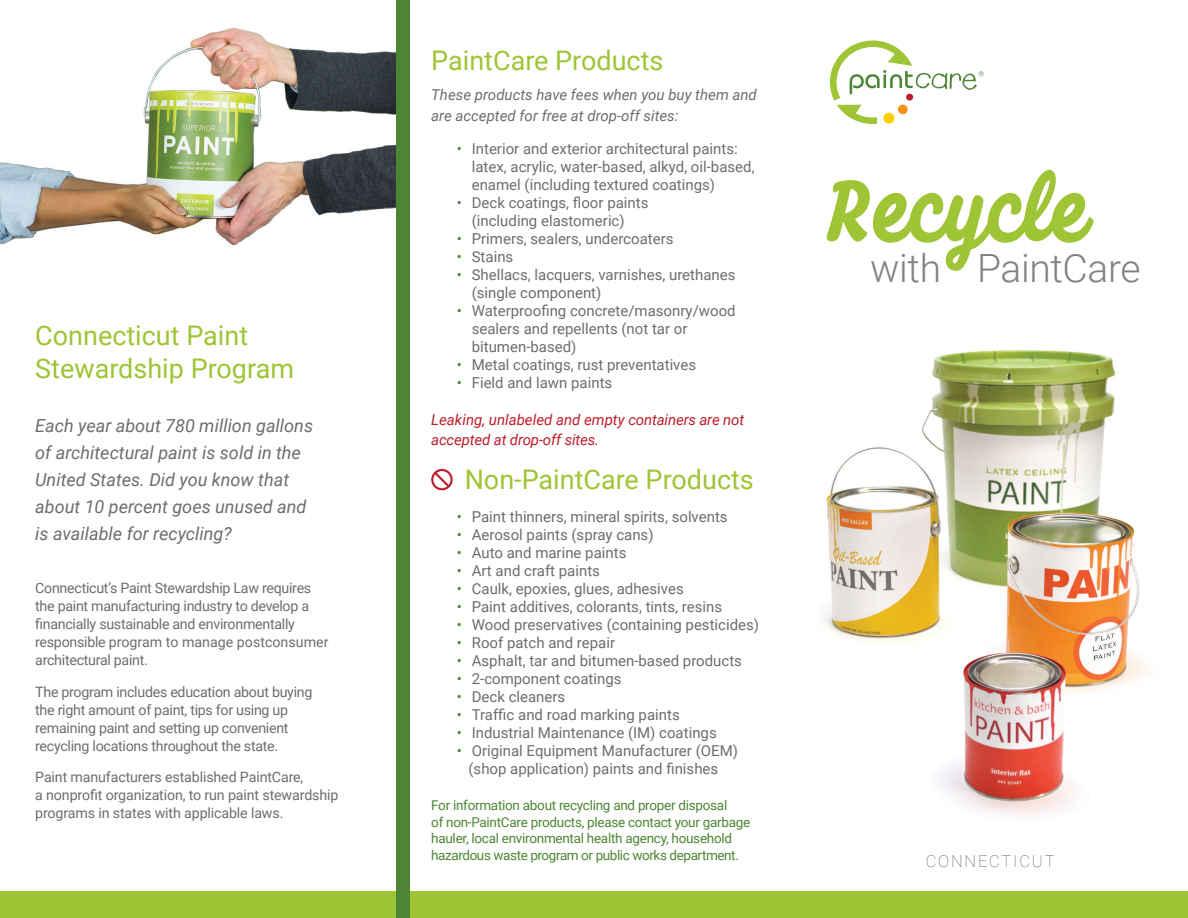
<style>
.page{position:relative;width:1188px;height:918px;background:#fff}
.page>*{position:absolute;margin:0;border:0;box-sizing:border-box;transform-origin:0 0}
.t1{font:104.55px "Felisha";color:#9fc435}
.t2{font:300 39px "Roboto";letter-spacing:-.01em;color:#808285}
.t3{font:27px/33px "Roboto";color:#9fc435}
.t4{font:italic 18px/27px "Roboto";color:#6c6d70}
.t5{font:100 16.5px "Roboto";letter-spacing:.11em;color:#57585a}
.t6{font:15px/18px "Roboto";color:#6c6d70}
.t7{font:italic 15px/21px "Roboto";color:#6c6d70}
.t8{font:italic 15px/19.5px "Roboto";letter-spacing:-.01em;color:#be1d2c}
.t9{font:14.25px/18px "Roboto";letter-spacing:-.02em;color:#6c6d70}
.t10{font:13.5px/16.5px "Roboto";letter-spacing:-.02em;color:#4c8534}
.s1{color:#4c8534}
</style>
<div class="page">
<img style="left:0;top:27px;width:396px;height:219px">
<div style="left:0;top:892px;width:1188px;height:26px;background:#9fc435"></div>
<div style="left:396px;top:0;width:13px;height:918px;background:#4c8534"></div>
<svg style="left:431px;top:469px;width:22px;height:21px"></svg>
<svg style="left:830px;top:40px;width:154px;height:84px"></svg>
<img style="left:824px;top:350px;width:325px;height:467px">
<h3 class="t3" style="left:35px;top:318px;width:260px">Connecticut Paint<br>Stewardship Program</h3>
<p class="t4" style="left:35px;top:411px;width:279px">Each year about 780 million gallons of architectural paint is sold in the<br>United States. Did you know that about 10 percent goes unused and is available for recycling?</p>
<p class="t9" style="left:35px;top:579px;width:295px">Connecticut’s Paint Stewardship Law requires the paint manufacturing industry to develop a financially sustainable and environmentally responsible program to manage postconsumer architectural paint.</p>
<p class="t9" style="left:35px;top:682px;width:279px">The program includes education about buying the right amount of paint, tips for using up remaining paint and setting up convenient recycling locations throughout the state.</p>
<p class="t9" style="left:35px;top:768px;width:305px">Paint manufacturers established PaintCare,<br>a nonprofit organization, to run paint stewardship programs in states with applicable laws.</p>
<h3 class="t3" style="left:431px;top:43px;width:234px">PaintCare Products</h3>
<p class="t7" style="left:431px;top:83px;width:327px">These products have fees when you buy them and are accepted for free at drop-off sites:</p>
<p class="t6" style="left:472px;top:139px;width:284px;text-indent:-15px"><span class="s1">•</span> Interior and exterior architectural paints: latex, acrylic, water-based, alkyd, oil-based, enamel (including textured coatings)</p>
<p class="t6" style="left:457px;top:193px;width:193px;text-align:center">• Deck coatings, floor paints (including elastomeric)</p>
<p class="t6" style="left:457px;top:229px;width:218px"><span class="s1">•</span> Primers, sealers, undercoaters</p>
<p class="t6" style="left:457px;top:247px;width:58px"><span class="s1">•</span> Stains</p>
<p class="t6" style="left:472px;top:265px;width:265px;text-indent:-15px"><span class="s1">•</span> Shellacs, lacquers, varnishes, urethanes (single component)</p>
<p class="t6" style="left:472px;top:301px;width:265px;text-indent:-15px"><span class="s1">•</span> Waterproofing concrete/masonry/wood sealers and repellents (not tar or bitumen-based)</p>
<p class="t6" style="left:457px;top:355px;width:241px"><span class="s1">•</span> Metal coatings, rust preventatives</p>
<p class="t6" style="left:457px;top:373px;width:157px"><span class="s1">•</span> Field and lawn paints</p>
<p class="t8" style="left:431px;top:410px;width:314px">Leaking, unlabeled and empty containers are not accepted at drop-off sites.</p>
<h3 class="t3" style="left:465px;top:462px;width:291px">Non-PaintCare Products</h3>
<p class="t6" style="left:457px;top:507px;width:272px"><span class="s1">•</span> Paint thinners, mineral spirits, solvents</p>
<p class="t6" style="left:457px;top:525px;width:198px"><span class="s1">•</span> Aerosol paints (spray cans)</p>
<p class="t6" style="left:457px;top:543px;width:171px"><span class="s1">•</span> Auto and marine paints</p>
<p class="t6" style="left:457px;top:561px;width:145px"><span class="s1">•</span> Art and craft paints</p>
<p class="t6" style="left:457px;top:579px;width:228px"><span class="s1">•</span> Caulk, epoxies, glues, adhesives</p>
<p class="t6" style="left:457px;top:597px;width:267px"><span class="s1">•</span> Paint additives, colorants, tints, resins</p>
<p class="t6" style="left:457px;top:615px;width:304px"><span class="s1">•</span> Wood preservatives (containing pesticides)</p>
<p class="t6" style="left:457px;top:633px;width:160px"><span class="s1">•</span> Roof patch and repair</p>
<p class="t6" style="left:457px;top:651px;width:287px"><span class="s1">•</span> Asphalt, tar and bitumen-based products</p>
<p class="t6" style="left:457px;top:669px;width:166px"><span class="s1">•</span> 2-component coatings</p>
<p class="t6" style="left:457px;top:687px;width:110px"><span class="s1">•</span> Deck cleaners</p>
<p class="t6" style="left:457px;top:705px;width:225px"><span class="s1">•</span> Traffic and road marking paints</p>
<p class="t6" style="left:457px;top:723px;width:262px"><span class="s1">•</span> Industrial Maintenance (IM) coatings</p>
<p class="t6" style="left:457px;top:741px;width:283px;text-align:center"><span class="s1">•</span> Original Equipment Manufacturer (OEM) (shop application) paints and finishes</p>
<p class="t10" style="left:431px;top:797px;width:320px">For information about recycling and proper disposal<br>of non-PaintCare products, please contact your garbage hauler, local environmental health agency, household hazardous waste program or public works department.</p>
<h1 class="t1" style="left:827px;top:156px;width:263px">Recycle</h1>
<h2 class="t2" style="left:870px;top:241px;width:272px">with PaintCare</h2>
<p class="t5" style="left:926px;top:850px;width:130px">CONNECTICUT</p>
</div>
